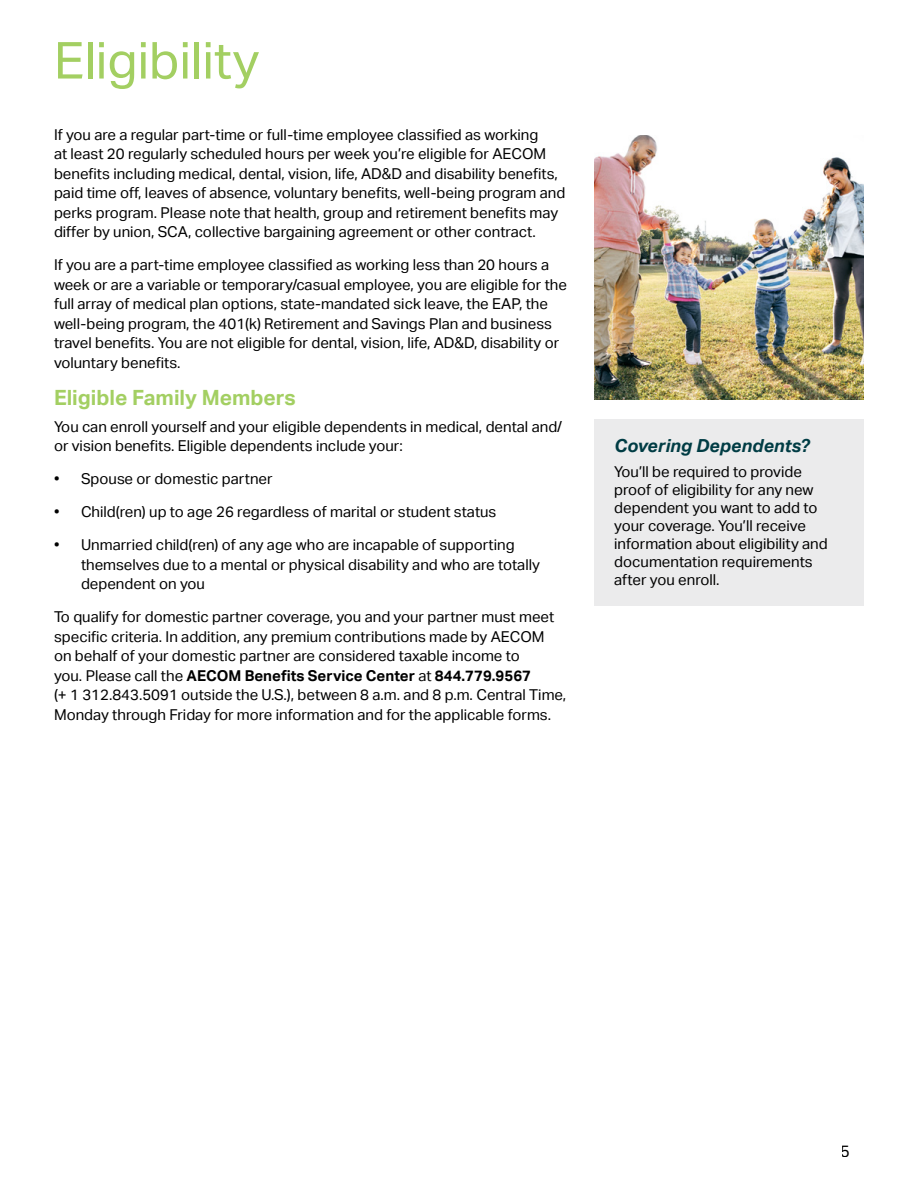
<style>
.page{position:relative;width:918px;height:1188px;background:#fff}
.page>*{position:absolute;margin:0;border:0;box-sizing:border-box;transform-origin:0 0}
.t1{font:51px "AECOM Sans";color:#a3cf62}
.t2{font:700 21px "AECOM Sans";color:#a3cf62}
.t3{font:italic 700 18px "AECOM Sans";color:#003c44}
.t4{font:16.5px "AECOM Sans";color:#000}
.t5{font:15px/19.5px "AECOM Sans";color:#000}
.s1{font-weight:700}
</style>
<div class="page">
<img style="left:594px;top:135px;width:270px;height:265px">
<div style="left:594px;top:419px;width:270px;height:186px;background:#ebebec"></div>
<h1 class="t1" style="left:54px;top:31px;width:207px">Eligibility</h1>
<p class="t5" style="left:54px;top:125px;width:513px">If you are a regular part-time or full-time employee classified as working<br>at least 20 regularly scheduled hours per week you’re eligible for AECOM benefits including medical, dental, vision, life, AD&amp;D and disability benefits, paid time off, leaves of absence, voluntary benefits, well-being program and perks program. Please note that health, group and retirement benefits may differ by union, SCA, collective bargaining agreement or other contract.</p>
<p class="t5" style="left:54px;top:256px;width:515px">If you are a part-time employee classified as working less than 20 hours a week or are a variable or temporary/casual employee, you are eligible for the full array of medical plan options, state-mandated sick leave, the EAP, the well-being program, the 401(k) Retirement and Savings Plan and business travel benefits. You are not eligible for dental, vision, life, AD&amp;D, disability or voluntary benefits.</p>
<h2 class="t2" style="left:54px;top:386px;width:243px">Eligible Family Members</h2>
<p class="t5" style="left:54px;top:417px;width:510px">You can enroll yourself and your eligible dependents in medical, dental and/ or vision benefits. Eligible dependents include your:</p>
<p class="t5" style="left:54px;top:469px;width:220px">• Spouse or domestic partner</p>
<p class="t5" style="left:54px;top:502px;width:444px">• Child(ren) up to age 26 regardless of marital or student status</p>
<p class="t5" style="left:81px;top:535px;width:460px;text-indent:-27px">• Unmarried child(ren) of any age who are incapable of supporting themselves due to a mental or physical disability and who are totally dependent on you</p>
<p class="t5" style="left:54px;top:607px;width:514px">To qualify for domestic partner coverage, you and your partner must meet specific criteria. In addition, any premium contributions made by AECOM<br>on behalf of your domestic partner are considered taxable income to<br>you. Please call the <span class="s1">AECOM Benefits Service Center</span> at <span class="s1">844.779.9567<br></span>(+ 1 312.843.5091 outside the U.S.), between 8 a.m. and 8 p.m. Central Time, Monday through Friday for more information and for the applicable forms.</p>
<p class="t3" style="left:614px;top:436px;width:197px">Covering Dependents?</p>
<p class="t5" style="left:614px;top:463px;width:215px;line-height:18px">You’ll be required to provide proof of eligibility for any new dependent you want to add to your coverage. You’ll receive information about eligibility and documentation requirements after you enroll.</p>
<p class="t4" style="left:841px;top:1141px;width:11px">5</p>
</div>
